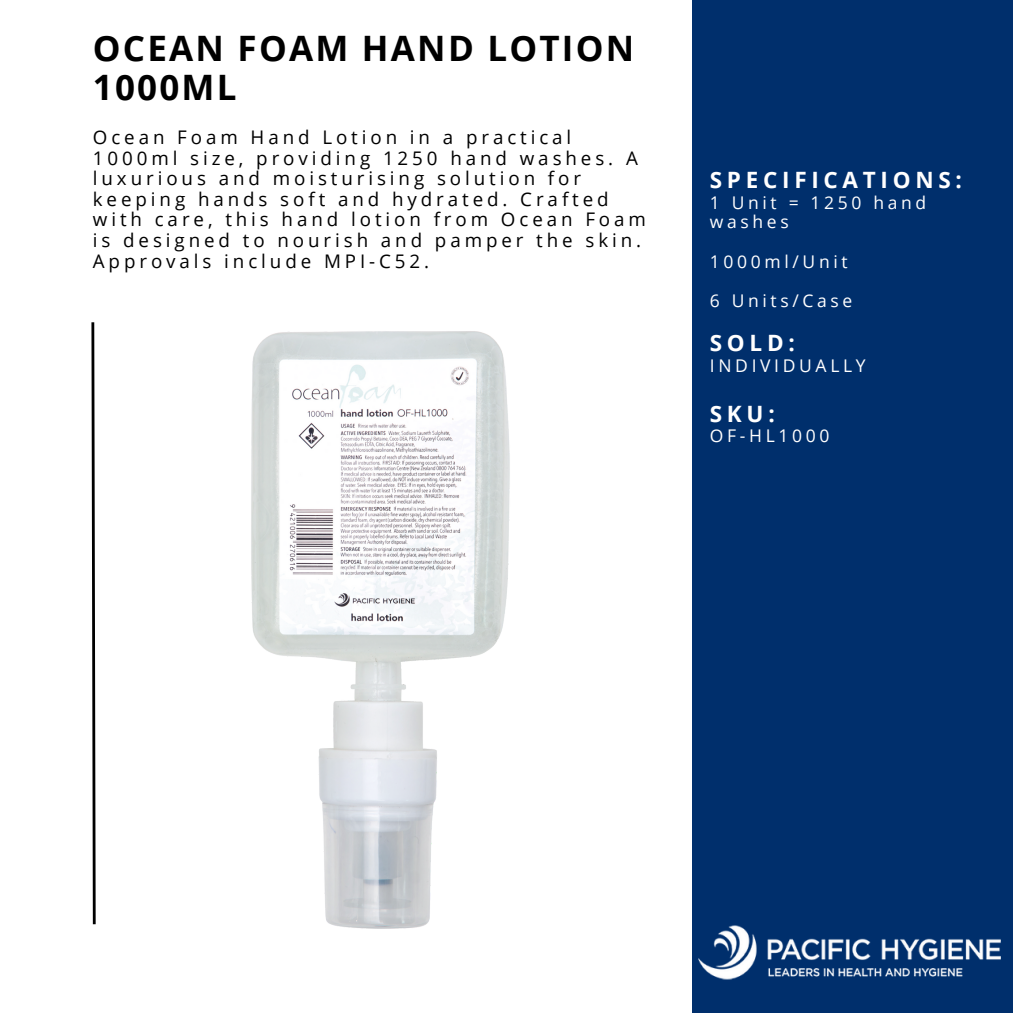
<style>
.page{position:relative;width:1013px;height:1013px;background:#fff}
.page>*{position:absolute;margin:0;border:0;box-sizing:border-box;transform-origin:0 0}
.t1{font:700 35px/39.4px "Open Sans";letter-spacing:.065em;color:#000}
.t2{font:700 22.5px "Open Sans";letter-spacing:.21em;color:#fff}
.t3{font:18.75px/20.6px "Open Sans";letter-spacing:.21em;color:#000}
.t4{font:17.5px/19.8px "Open Sans";letter-spacing:.21em;color:#fff}
</style>
<div class="page">
<div style="left:0;top:0;width:1012px;height:1012px;background:#002f6c"></div>
<div style="left:0;top:0;width:691px;height:1012px;background:#fff"></div>
<img style="left:691px;top:925px;width:310px;height:57px">
<img style="left:91px;top:301px;width:621px;height:661px">
<p class="t1" style="left:93px;top:28px;width:543px">OCEAN FOAM HAND LOTION<br>1000ML</p>
<p class="t3" style="left:93px;top:126px;width:554px">Ocean Foam Hand Lotion in a practical 1000ml size, providing 1250 hand washes. A luxurious and moisturising solution for keeping hands soft and hydrated. Crafted with care, this hand lotion from Ocean Foam is designed to nourish and pamper the skin.<br>Approvals include MPI-C52.</p>
<p class="t2" style="left:710px;top:164px;width:253px">SPECIFICATIONS:</p>
<p class="t4" style="left:710px;top:192px;width:218px">1 Unit = 1250 hand washes</p>
<p class="t4" style="left:710px;top:251px;width:139px">1000ml/Unit</p>
<h2 class="t4" style="left:710px;top:290px;width:144px">6 Units/Case</h2>
<h2 class="t2" style="left:710px;top:327px;width:86px">SOLD:</h2>
<h2 class="t4" style="left:710px;top:355px;width:157px">INDIVIDUALLY</h2>
<p class="t2" style="left:710px;top:397px;width:66px">SKU:</p>
<p class="t4" style="left:710px;top:425px;width:121px">OF-HL1000</p>
</div>
